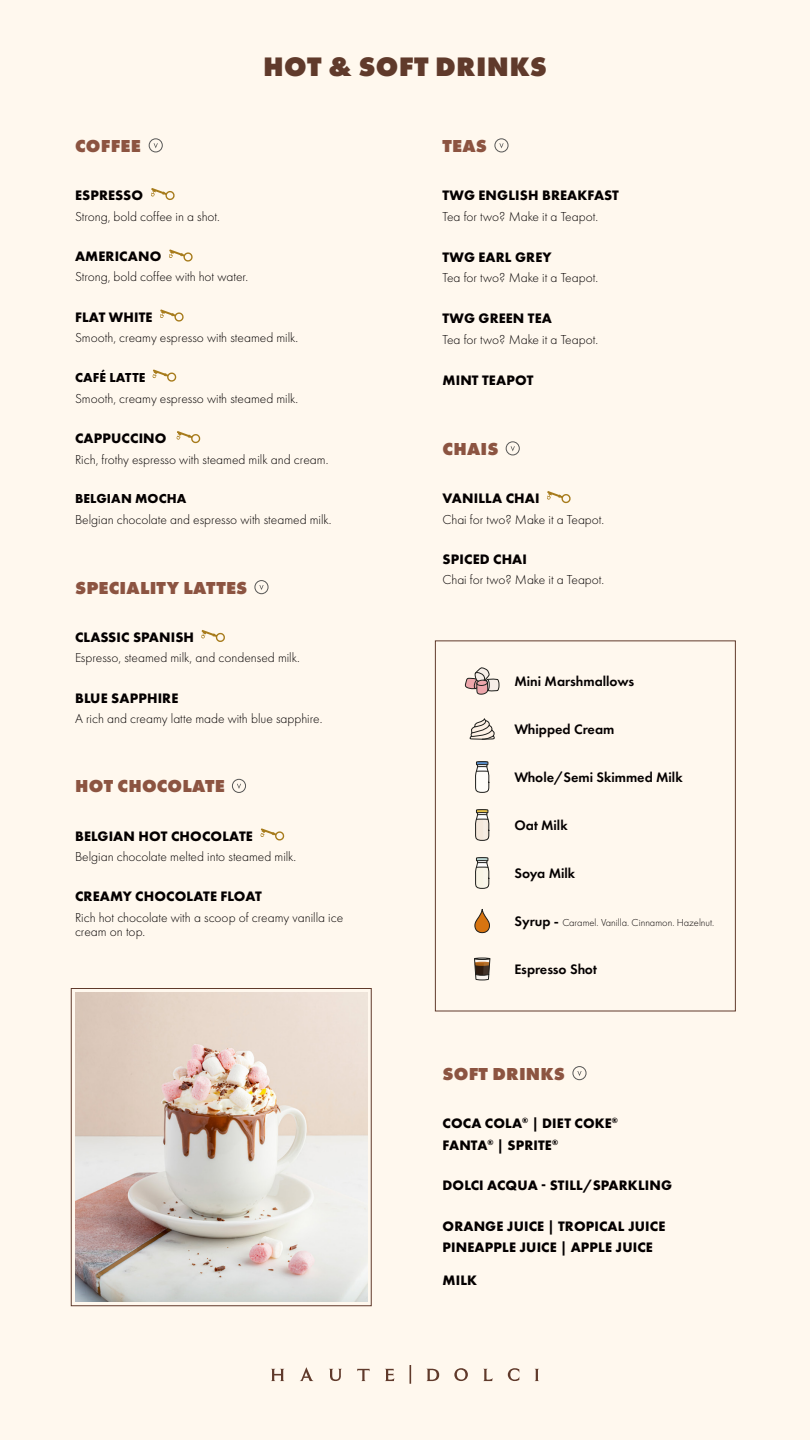
<style>
.page{position:relative;width:810px;height:1440px;background:#fff8ee}
.page>*{position:absolute;margin:0;border:0;box-sizing:border-box;transform-origin:0 0}
.t1{font:800 27.75px "Futura PT";letter-spacing:.01em;color:#603a2b}
.t2{font:800 18px "Futura PT";letter-spacing:.01em;color:#8c5441}
.t3{font:700 14.25px/21.8px "Futura PT";letter-spacing:.01em;color:#040000}
.t4{font:600 14.25px "Futura PT";color:#040000}
.t5{font:300 13.5px/14.2px "Futura PT";color:#040000}
.t6{font:700 13.5px "Futura PT";letter-spacing:.01em;color:#040000}
.t7{font:300 10.5px "Futura PT";color:#040000}
.s1{font-weight:600;font-size:14.25px}
</style>
<div class="page">
<div style="left:435px;top:641px;width:301px;height:370px;border:1px solid #603a2b"></div>
<svg style="left:410px;top:1365px;width:1px;height:19px"></svg>
<svg style="left:454px;top:1368px;width:14px;height:13px"></svg>
<svg style="left:426px;top:1369px;width:13px;height:12px"></svg>
<svg style="left:271px;top:1369px;width:13px;height:12px"></svg>
<svg style="left:300px;top:1367px;width:14px;height:14px"></svg>
<svg style="left:357px;top:1369px;width:13px;height:12px"></svg>
<svg style="left:329px;top:1369px;width:13px;height:12px"></svg>
<svg style="left:385px;top:1369px;width:9px;height:12px"></svg>
<svg style="left:483px;top:1369px;width:10px;height:12px"></svg>
<svg style="left:535px;top:1369px;width:4px;height:12px"></svg>
<svg style="left:508px;top:1368px;width:11px;height:13px"></svg>
<img style="left:75px;top:992px;width:293px;height:310px">
<div style="left:71px;top:988px;width:300px;height:318px;border:1px solid #603a2b"></div>
<svg style="left:154px;top:143px;width:4px;height:5px"></svg>
<div style="left:149px;top:139px;width:13px;height:13px;border:1px solid #575756;border-radius:50%"></div>
<svg style="left:237px;top:784px;width:4px;height:5px"></svg>
<div style="left:232px;top:779px;width:14px;height:14px;border:1px solid #575756;border-radius:50%"></div>
<svg style="left:259px;top:585px;width:5px;height:5px"></svg>
<div style="left:255px;top:580px;width:13px;height:14px;border:1px solid #575756;border-radius:50%"></div>
<svg style="left:511px;top:446px;width:4px;height:5px"></svg>
<div style="left:506px;top:442px;width:13px;height:13px;border:1px solid #575756;border-radius:50%"></div>
<svg style="left:499px;top:143px;width:5px;height:5px"></svg>
<div style="left:495px;top:139px;width:13px;height:13px;border:1px solid #575756;border-radius:50%"></div>
<svg style="left:474px;top:909px;width:16px;height:24px"></svg>
<svg style="left:469px;top:719px;width:26px;height:21px"></svg>
<svg style="left:465px;top:667px;width:35px;height:28px"></svg>
<svg style="left:475px;top:761px;width:14px;height:32px"></svg>
<svg style="left:475px;top:857px;width:14px;height:32px"></svg>
<svg style="left:475px;top:809px;width:14px;height:32px"></svg>
<svg style="left:474px;top:958px;width:17px;height:23px"></svg>
<svg style="left:577px;top:1071px;width:5px;height:5px"></svg>
<div style="left:573px;top:1066px;width:13px;height:14px;border:1px solid #575756;border-radius:50%"></div>
<svg style="left:201px;top:630px;width:24px;height:12px"></svg>
<svg style="left:261px;top:828px;width:24px;height:13px"></svg>
<svg style="left:547px;top:491px;width:24px;height:13px"></svg>
<svg style="left:151px;top:188px;width:24px;height:12px"></svg>
<svg style="left:169px;top:249px;width:24px;height:13px"></svg>
<svg style="left:160px;top:309px;width:24px;height:13px"></svg>
<svg style="left:153px;top:370px;width:24px;height:12px"></svg>
<svg style="left:177px;top:431px;width:24px;height:13px"></svg>
<h1 class="t1" style="left:263px;top:50px;width:285px">HOT &amp; SOFT DRINKS</h1>
<h2 class="t2" style="left:75px;top:134px;width:67px">COFFEE</h2>
<p class="t3" style="left:75px;top:184px;width:70px">ESPRESSO</p>
<p class="t5" style="left:75px;top:209px;width:146px">Strong, bold coffee in a shot.</p>
<p class="t3" style="left:75px;top:245px;width:88px">AMERICANO</p>
<p class="t5" style="left:75px;top:270px;width:175px">Strong, bold coffee with hot water.</p>
<p class="t3" style="left:75px;top:306px;width:79px">FLAT WHITE</p>
<p class="t5" style="left:75px;top:331px;width:225px">Smooth, creamy espresso with steamed milk.</p>
<p class="t6" style="left:75px;top:369px;width:72px">CAFÉ LATTE</p>
<p class="t5" style="left:75px;top:391px;width:225px">Smooth, creamy espresso with steamed milk.</p>
<p class="t3" style="left:75px;top:427px;width:93px">CAPPUCCINO</p>
<p class="t5" style="left:75px;top:452px;width:255px">Rich, frothy espresso with steamed milk and cream.</p>
<p class="t6" style="left:75px;top:490px;width:113px">BELGIAN MOCHA</p>
<p class="t5" style="left:75px;top:513px;width:258px">Belgian chocolate and espresso with steamed milk.</p>
<h2 class="t2" style="left:75px;top:576px;width:174px">SPECIALITY LATTES</h2>
<p class="t3" style="left:75px;top:626px;width:121px">CLASSIC SPANISH</p>
<p class="t5" style="left:75px;top:651px;width:226px">Espresso, steamed milk, and condensed milk.</p>
<p class="t3" style="left:75px;top:687px;width:105px">BLUE SAPPHIRE</p>
<p class="t5" style="left:75px;top:712px;width:249px">A rich and creamy latte made with blue sapphire.</p>
<h2 class="t2" style="left:75px;top:775px;width:151px">HOT CHOCOLATE</h2>
<p class="t3" style="left:75px;top:825px;width:179px">BELGIAN HOT CHOCOLATE</p>
<p class="t5" style="left:75px;top:850px;width:223px">Belgian chocolate melted into steamed milk.</p>
<p class="t3" style="left:75px;top:885px;width:188px">CREAMY CHOCOLATE FLOAT</p>
<p class="t5" style="left:75px;top:910px;width:270px">Rich hot chocolate with a scoop of creamy vanilla ice cream on top.</p>
<h2 class="t2" style="left:443px;top:134px;width:46px">TEAS</h2>
<p class="t3" style="left:443px;top:184px;width:178px">TWG ENGLISH BREAKFAST</p>
<p class="t5" style="left:442px;top:209px;width:157px">Tea for two? Make it a Teapot.</p>
<p class="t3" style="left:443px;top:246px;width:111px">TWG EARL GREY</p>
<p class="t5" style="left:442px;top:271px;width:157px">Tea for two? Make it a Teapot.</p>
<p class="t3" style="left:443px;top:307px;width:111px">TWG GREEN TEA</p>
<p class="t5" style="left:442px;top:332px;width:157px">Tea for two? Make it a Teapot.</p>
<p class="t3" style="left:443px;top:369px;width:92px">MINT TEAPOT</p>
<h2 class="t2" style="left:443px;top:437px;width:57px">CHAIS</h2>
<p class="t3" style="left:443px;top:487px;width:99px">VANILLA CHAI</p>
<p class="t5" style="left:442px;top:512px;width:163px">Chai for two? Make it a Teapot.</p>
<p class="t3" style="left:443px;top:548px;width:86px">SPICED CHAI</p>
<p class="t5" style="left:442px;top:573px;width:163px">Chai for two? Make it a Teapot.</p>
<p class="t4" style="left:515px;top:672px;width:121px">Mini Marshmallows</p>
<p class="t4" style="left:515px;top:720px;width:101px">Whipped Cream</p>
<p class="t4" style="left:515px;top:768px;width:170px">Whole/Semi Skimmed Milk</p>
<p class="t4" style="left:515px;top:816px;width:55px">Oat Milk</p>
<p class="t4" style="left:515px;top:864px;width:62px">Soya Milk</p>
<p class="t7" style="left:515px;top:917px;width:201px"><span class="s1">Syrup -</span> Caramel. Vanilla. Cinnamon. Hazelnut.</p>
<p class="t4" style="left:514px;top:960px;width:84px">Espresso Shot</p>
<h2 class="t2" style="left:443px;top:1062px;width:124px">SOFT DRINKS</h2>
<p class="t3" style="left:443px;top:1112px;width:177px">COCA COLA<sup>®</sup> | DIET COKE<sup>®<br></sup>FANTA<sup>®</sup> | SPRITE<sup>®</sup></p>
<p class="t3" style="left:443px;top:1174px;width:231px">DOLCI ACQUA STILL/SPARKLING</p>
<p class="t3" style="left:443px;top:1215px;width:224px">ORANGE JUICE | TROPICAL JUICE<br>PINEAPPLE JUICE | APPLE JUICE</p>
<p class="t3" style="left:443px;top:1269px;width:36px">MILK</p>
</div>
